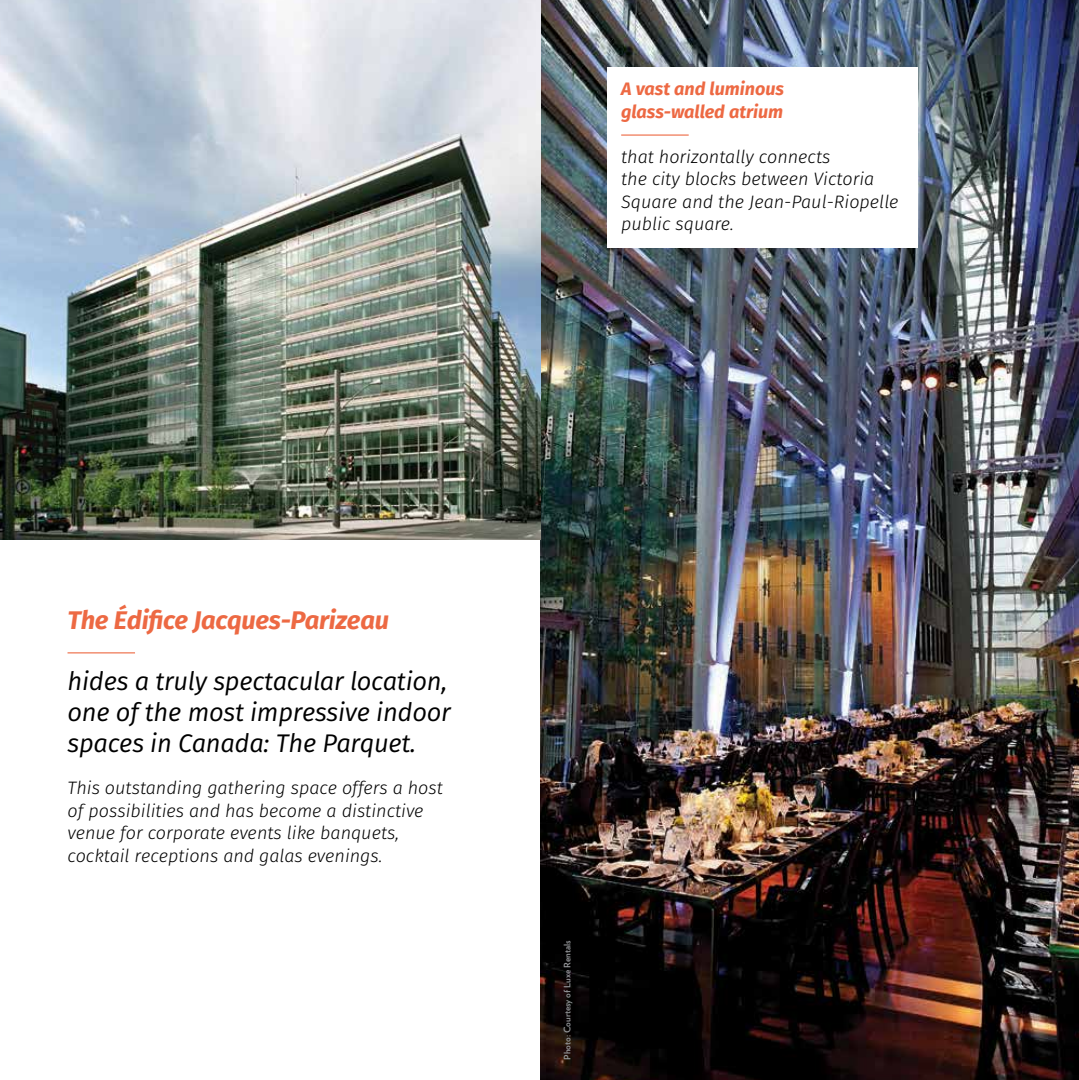
<style>
.page{position:relative;width:1079px;height:1080px;background:#fff}
.page>*{position:absolute;margin:0;border:0;box-sizing:border-box;transform-origin:0 0}
.t1{font:italic 25.5px/30.6px "Fira Sans";letter-spacing:-.01em;color:#000}
.t2{font:italic 700 25.5px "Fira Sans";letter-spacing:-.01em;color:#ed6943}
.t3{font:italic 300 18px/22.5px "Fira Sans";color:#000}
.t4{font:italic 700 18px/22.5px "Fira Sans";color:#ed6943}
.t5{font:700 9px "Verlag";color:#939598}
</style>
<div class="page">
<img style="left:540px;top:0;width:539px;height:1080px">
<div style="left:608px;top:68px;width:310px;height:180px;background:#fff"></div>
<hr style="left:621px;top:135px;width:68px;height:1px;background:#ed6943">
<img style="left:0;top:0;width:540px;height:540px">
<hr style="left:68px;top:652px;width:67px;height:1px;background:#ed6943">
<p class="t4" style="left:621px;top:76px;width:164px">A vast and luminous glass-walled atrium</p>
<p class="t3" style="left:621px;top:145px;width:279px">that horizontally connects<br>the city blocks between Victoria<br>Square and the Jean-Paul-Riopelle public square.</p>
<h1 class="t2" style="left:68px;top:599px;width:323px">The Édifice Jacques-Parizeau</h1>
<h1 class="t1" style="left:68px;top:666px;width:385px">hides a truly spectacular location, one of the most impressive indoor spaces in Canada: The Parquet.</h1>
<p class="t3" style="left:68px;top:777px;width:377px">This outstanding gathering space offers a host of possibilities and has become a distinctive venue for corporate events like banquets, cocktail receptions and galas evenings.</p>
<p class="t5" style="left:560px;top:1060px;width:120px;rotate:-90deg">Photo: Courtesy of Luxe Rentals</p>
</div>
